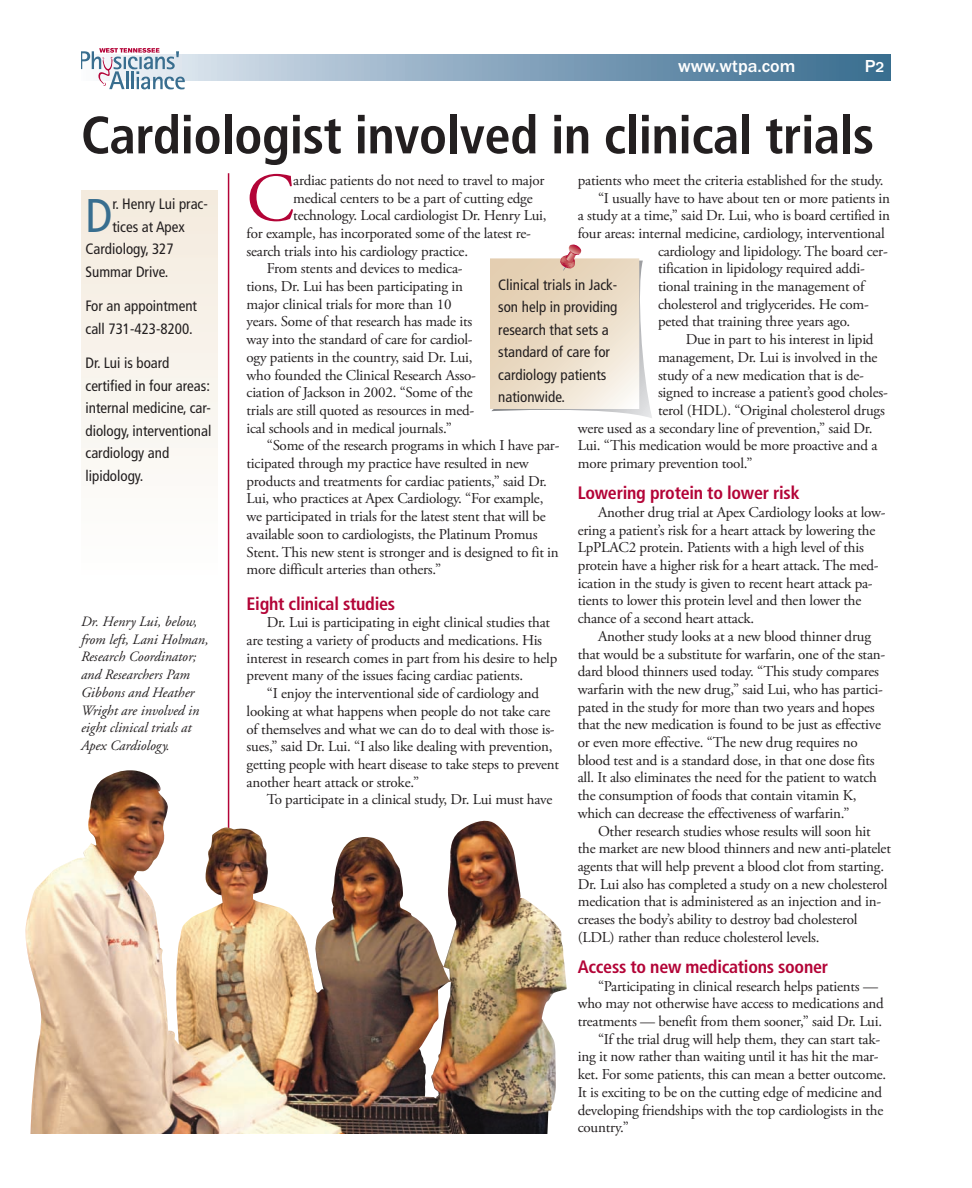
<style>
.page{position:relative;width:972px;height:1188px;background:#fff}
.page>*{position:absolute;margin:0;border:0;box-sizing:border-box;transform-origin:0 0}
.t1{font:68.55px "Adobe Garamond Pro";color:#b30437}
.t2{font:700 condensed 52.5px "Frutiger";letter-spacing:-.01em;color:#231f20}
.t3{font:condensed 47.25px "Frutiger";color:#386e8f}
.t4{font:700 condensed 18px "Frutiger";letter-spacing:-.015em;color:#b30437}
.t5{font:500 18px "Franklin Gothic";color:#fff}
.t6{font:15px/17.7px "Adobe Garamond Pro";letter-spacing:-.015em;color:#231f20}
.t7{font:condensed 15px/22.5px "Frutiger";color:#231f20}
.t8{font:italic 14.25px/17.7px "Adobe Garamond";color:#231f20}
.s1{font-size:15px}
</style>
<div class="page">
<hr style="left:228px;top:173px;width:1px;height:961px;background:#b30437">
<svg style="left:185px;top:54px;width:706px;height:27px;background:#83a3bb"></svg>
<svg style="left:81px;top:48px;width:104px;height:41px"></svg>
<img style="left:25px;top:779px;width:542px;height:355px">
<svg style="left:490px;top:245px;width:162px;height:173px"></svg>
<div style="left:81px;top:191px;width:137px;height:387px;background:linear-gradient(to bottom,#f4ebdd,#fefefe)"></div>
<p class="t5" style="left:678px;top:55px;width:119px">www.wtpa.com</p>
<p class="t5" style="left:865px;top:55px;width:21px">P<span class="s1">2</span></p>
<h2 class="t2" style="left:81px;top:114px;width:795px">Cardiologist involved in clinical trials</h2>
<h3 class="t3" style="left:86px;top:196px;width:29px">D</h3>
<p class="t7" style="left:112px;top:194px;width:97px">r. Henry Lui prac-</p>
<p class="t7" style="left:112px;top:216px;width:74px">tices at Apex</p>
<p class="t7" style="left:86px;top:239px;width:90px">Cardiology, 327</p>
<p class="t7" style="left:86px;top:261px;width:84px">Summar Drive.</p>
<p class="t7" style="left:86px;top:296px;width:113px">For an appointment call 731-423-8200.</p>
<p class="t7" style="left:86px;top:353px;width:127px">Dr. Lui is board certified in four areas: internal medicine, car&shy;diology, interventional cardiology and lipidology.</p>
<p class="t8" style="left:81px;top:612px;width:129px">Dr. Henry Lui, below, from left, Lani Holman,<br>Research Coordinator; and Researchers Pam<br>Gibbons and Heather<br>Wright are involved in eight clinical trials at<br>Apex Cardiology.</p>
<h1 class="t1" style="left:247px;top:171px;width:49px">C</h1>
<p class="t6" style="left:293px;top:173px;width:253px">ardiac patients do not need to travel to major</p>
<p class="t6" style="left:578px;top:173px;width:307px">patients who meet the criteria established for the study.</p>
<p class="t6" style="left:598px;top:190px;width:294px">“I usually have to have about ten or more patients in</p>
<p class="t6" style="left:578px;top:208px;width:314px">a study at a time,” said Dr. Lui, who is board certified in</p>
<p class="t6" style="left:578px;top:226px;width:308px">four areas: internal medicine, cardiology, interventional</p>
<p class="t6" style="left:658px;top:243px;width:231px">cardiology and lipidology. The board cer-</p>
<p class="t6" style="left:658px;top:261px;width:208px">tification in lipidology required addi-</p>
<p class="t6" style="left:658px;top:279px;width:208px">tional training in the management of</p>
<p class="t6" style="left:658px;top:296px;width:213px">cholesterol and triglycerides. He com-</p>
<p class="t6" style="left:658px;top:314px;width:194px">peted that training three years ago.</p>
<p class="t6" style="left:686px;top:332px;width:189px">Due in part to his interest in lipid</p>
<p class="t6" style="left:658px;top:350px;width:221px">management, Dr. Lui is involved in the</p>
<p class="t6" style="left:658px;top:367px;width:207px">study of a new medication that is de-</p>
<p class="t6" style="left:658px;top:385px;width:231px">signed to increase a patient’s good choles-</p>
<p class="t6" style="left:658px;top:403px;width:228px">terol (HDL). “Original cholesterol drugs</p>
<p class="t6" style="left:578px;top:420px;width:296px">were used as a secondary line of prevention,” said Dr.</p>
<p class="t6" style="left:578px;top:438px;width:301px">Lui. “This medication would be more proactive and a</p>
<p class="t6" style="left:578px;top:456px;width:176px">more primary prevention tool.”</p>
<p class="t4" style="left:578px;top:486px;width:223px">Lowering protein to lower risk</p>
<p class="t6" style="left:578px;top:505px;width:309px;text-indent:20px">Another drug trial at Apex Cardiology looks at low&shy;ering a patient’s risk for a heart attack by lowering the LpPLAC2 protein. Patients with a high level of this protein have a higher risk for a heart attack. The med&shy;ication in the study is given to recent heart attack pa&shy;tients to lower this protein level and then lower the chance of a second heart attack.</p>
<p class="t6" style="left:578px;top:629px;width:309px;text-indent:20px">Another study looks at a new blood thinner drug that would be a substitute for warfarin, one of the stan&shy;dard blood thinners used today. “This study compares warfarin with the new drug,” said Lui, who has partici&shy;pated in the study for more than two years and hopes that the new medication is found to be just as effective or even more effective. “The new drug requires no blood test and is a standard dose, in that one dose fits all. It also eliminates the need for the patient to watch the consumption of foods that contain vitamin K, which can decrease the effectiveness of warfarin.”</p>
<p class="t6" style="left:578px;top:823px;width:315px;text-indent:20px">Other research studies whose results will soon hit the market are new blood thinners and new anti-platelet agents that will help prevent a blood clot from starting.<br>Dr. Lui also has completed a study on a new cholesterol medication that is administered as an injection and in&shy;creases the body’s ability to destroy bad cholesterol (LDL) rather than reduce cholesterol levels.</p>
<p class="t4" style="left:578px;top:959px;width:252px">Access to new medications sooner</p>
<p class="t6" style="left:598px;top:978px;width:282px">“Participating in clinical research helps patients —</p>
<p class="t6" style="left:578px;top:996px;width:308px">who may not otherwise have access to medications and</p>
<p class="t6" style="left:578px;top:1014px;width:306px">treatments — benefit from them sooner,” said Dr. Lui.</p>
<p class="t6" style="left:598px;top:1031px;width:284px">“If the trial drug will help them, they can start tak-</p>
<p class="t6" style="left:578px;top:1049px;width:302px">ing it now rather than waiting until it has hit the mar-</p>
<p class="t6" style="left:578px;top:1067px;width:310px">ket. For some patients, this can mean a better outcome.</p>
<p class="t6" style="left:578px;top:1085px;width:306px">It is exciting to be on the cutting edge of medicine and</p>
<p class="t6" style="left:578px;top:1102px;width:307px">developing friendships with the top cardiologists in the</p>
<p class="t6" style="left:578px;top:1120px;width:53px">country.”</p>
<p class="t6" style="left:293px;top:190px;width:241px">medical centers to be a part of cutting edge</p>
<p class="t6" style="left:293px;top:208px;width:255px">technology. Local cardiologist Dr. Henry Lui,</p>
<p class="t6" style="left:247px;top:226px;width:286px">for example, has incorporated some of the latest re-</p>
<p class="t6" style="left:247px;top:243px;width:223px">search trials into his cardiology practice.</p>
<p class="t6" style="left:267px;top:261px;width:197px">From stents and devices to medica-</p>
<p class="t6" style="left:247px;top:279px;width:218px">tions, Dr. Lui has been participating in</p>
<p class="t6" style="left:247px;top:296px;width:206px">major clinical trials for more than 10</p>
<p class="t6" style="left:247px;top:314px;width:227px">years. Some of that research has made its</p>
<p class="t6" style="left:247px;top:332px;width:228px">way into the standard of care for cardiol-</p>
<p class="t6" style="left:247px;top:350px;width:227px">ogy patients in the country, said Dr. Lui,</p>
<p class="t6" style="left:247px;top:367px;width:231px">who founded the Clinical Research Asso-</p>
<p class="t6" style="left:247px;top:385px;width:228px">ciation of Jackson in 2002. “Some of the</p>
<p class="t6" style="left:247px;top:403px;width:229px">trials are still quoted as resources in med-</p>
<p class="t6" style="left:247px;top:420px;width:207px">ical schools and in medical journals.”</p>
<p class="t6" style="left:267px;top:438px;width:294px">“Some of the research programs in which I have par-</p>
<p class="t6" style="left:247px;top:456px;width:284px">ticipated through my practice have resulted in new</p>
<p class="t6" style="left:247px;top:473px;width:302px">products and treatments for cardiac patients,” said Dr.</p>
<p class="t6" style="left:247px;top:491px;width:298px">Lui, who practices at Apex Cardiology. “For example,</p>
<p class="t6" style="left:247px;top:509px;width:301px">we participated in trials for the latest stent that will be</p>
<p class="t6" style="left:247px;top:527px;width:292px">available soon to cardiologists, the Platinum Promus</p>
<p class="t6" style="left:247px;top:544px;width:314px">Stent. This new stent is stronger and is designed to fit in</p>
<p class="t6" style="left:247px;top:562px;width:196px">more difficult arteries than others.”</p>
<p class="t4" style="left:247px;top:596px;width:150px">Eight clinical studies</p>
<p class="t6" style="left:247px;top:615px;width:312px;text-indent:20px">Dr. Lui is participating in eight clinical studies that are testing a variety of products and medications. His interest in research comes in part from his desire to help prevent many of the issues facing cardiac patients.</p>
<p class="t6" style="left:247px;top:686px;width:314px;text-indent:20px">“I enjoy the interventional side of cardiology and looking at what happens when people do not take care of themselves and what we can do to deal with those is&shy;sues,” said Dr. Lui. “I also like dealing with prevention, getting people with heart disease to take steps to prevent another heart attack or stroke.”</p>
<p class="t6" style="left:267px;top:792px;width:287px">To participate in a clinical study, Dr. Lui must have</p>
<p class="t7" style="left:498px;top:274px;width:121px">Clinical trials in Jack&shy;son help in providing research that sets a standard of care for cardiology patients nationwide.</p>
</div>
